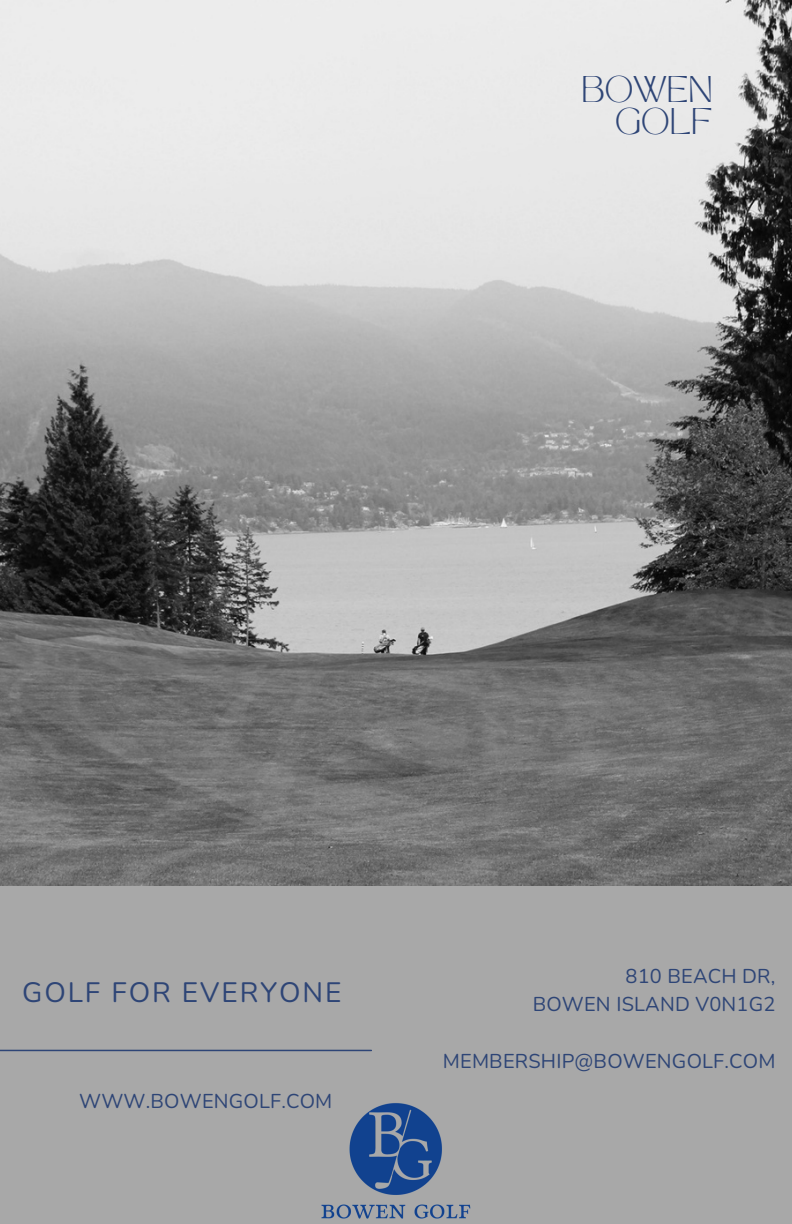
<style>
.page{position:relative;width:792px;height:1224px;background:#a8a8a8}
.page>*{position:absolute;margin:0;border:0;box-sizing:border-box;transform-origin:0 0}
.t1{font:28px "Nunito";letter-spacing:.07em;color:#2e4576}
.t2{font:26px/31.6px "TAN MONCHERI Regular";color:#2e4576;text-align:right}
.t3{font:20px "Nunito";letter-spacing:.01em;color:#2e4576}
</style>
<div class="page">
<img style="left:0;top:0;width:792px;height:885px">
<hr style="left:0;top:1050px;width:371px;height:1px;background:#2e4576">
<img style="left:321px;top:1103px;width:150px;height:116px">
<p class="t2" style="left:581px;top:78px;width:133px">BOWEN<br>GOLF</p>
<p class="t1" style="left:22px;top:973px;width:321px">GOLF FOR EVERYONE</p>
<p class="t3" style="left:79px;top:1088px;width:255px">WWW.BOWENGOLF.COM</p>
<p class="t3" style="left:626px;top:962px;width:151px">810 BEACH DR,</p>
<p class="t3" style="left:533px;top:991px;width:244px">BOWEN ISLAND V0N1G2</p>
<p class="t3" style="left:443px;top:1048px;width:334px">MEMBERSHIP@BOWENGOLF.COM</p>
</div>
